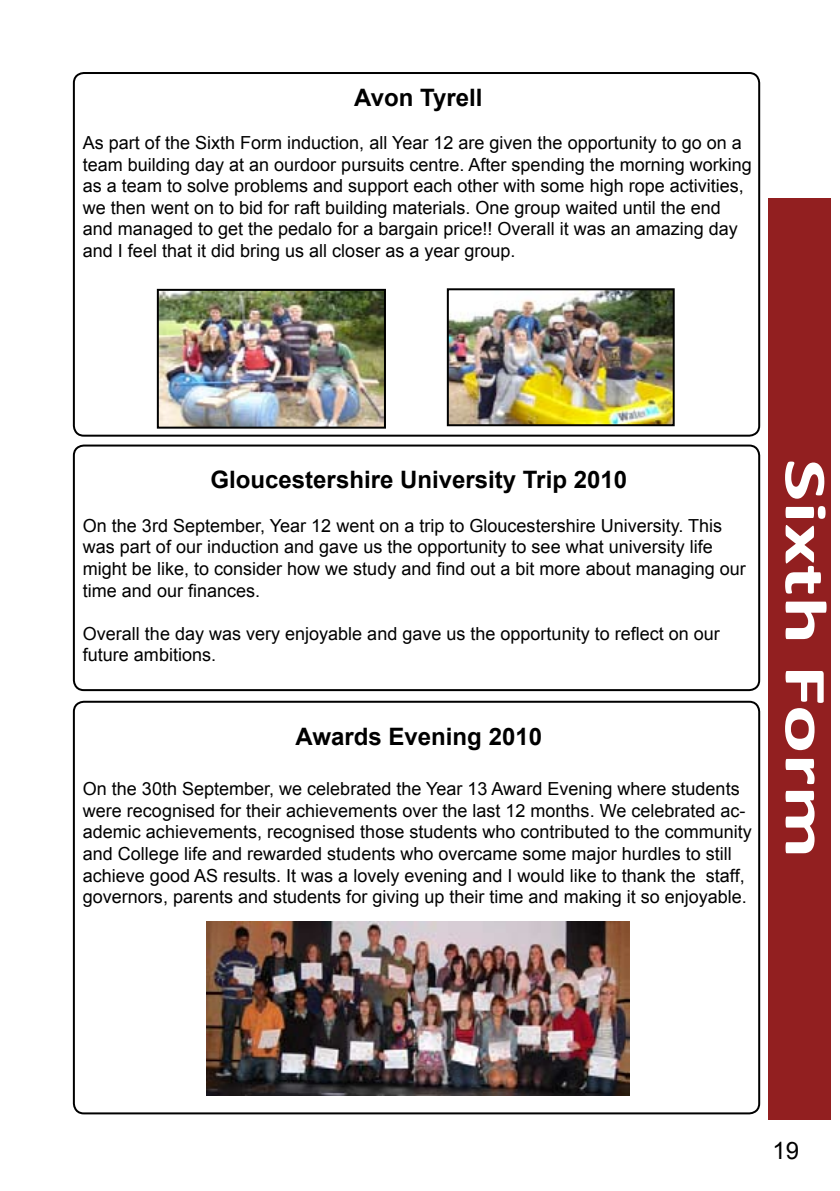
<style>
.page{position:relative;width:840px;height:1191px;background:#fff}
.page>*{position:absolute;margin:0;border:0;box-sizing:border-box;transform-origin:0 0}
.t1{font:700 60px "Calibri";color:#fff;scale:1.5 1}
.t2{font:700 24px "Arial";color:#000}
.t3{font:24px "Arial";color:#000}
.t4{font:18px/21.6px "Arial";color:#000}
</style>
<div class="page">
<div style="left:768px;top:198px;width:62px;height:921px;background:#921f20"></div>
<div style="left:73px;top:72px;width:686px;height:365px;border:2px solid #000;border-radius:10px"></div>
<img style="left:160px;top:292px;width:223px;height:133px">
<div style="left:157px;top:289px;width:229px;height:139px;border:2px solid #000"></div>
<img style="left:449px;top:291px;width:222px;height:132px">
<div style="left:446px;top:288px;width:228px;height:138px;border:2px solid #000"></div>
<div style="left:73px;top:444px;width:686px;height:247px;border:2px solid #000;border-radius:10px"></div>
<div style="left:73px;top:701px;width:686px;height:413px;border:2px solid #000;border-radius:10px"></div>
<img style="left:206px;top:922px;width:423px;height:173px">
<h2 class="t2" style="left:354px;top:81px;width:130px">Avon Tyrell</h2>
<p class="t4" style="left:83px;top:132px;width:670px">As part of the Sixth Form induction, all Year 12 are given the opportunity to go on a team building day at an ourdoor pursuits centre. After spending the morning working as a team to solve problems and support each other with some high rope activities, we then went on to bid for raft building materials. One group waited until the end and managed to get the pedalo for a bargain price!! Overall it was an amazing day and I feel that it did bring us all closer as a year group.</p>
<h2 class="t2" style="left:210px;top:464px;width:418px">Gloucestershire University Trip 2010</h2>
<p class="t4" style="left:83px;top:515px;width:664px">On the 3rd September, Year 12 went on a trip to Gloucestershire University. This was part of our induction and gave us the opportunity to see what university life might be like, to consider how we study and find out a bit more about managing our time and our finances.</p>
<p class="t4" style="left:83px;top:623px;width:638px">Overall the day was very enjoyable and gave us the opportunity to reflect on our future ambitions.</p>
<h2 class="t2" style="left:295px;top:720px;width:248px">Awards Evening 2010</h2>
<p class="t4" style="left:83px;top:778px;width:670px">On the 30th September, we celebrated the Year 13 Award Evening where students were recognised for their achievements over the last 12 months. We celebrated ac&shy;ademic achievements, recognised those students who contributed to the community and College life and rewarded students who overcame some major hurdles to still achieve good AS results. It was a lovely evening and I would like to thank the staff, governors, parents and students for giving up their time and making it so enjoyable.</p>
<h1 class="t1" style="left:842px;top:459px;width:268px;rotate:90deg">Sixth Form</h1>
<h2 class="t3" style="left:772px;top:1134px;width:28px">19</h2>
</div>
